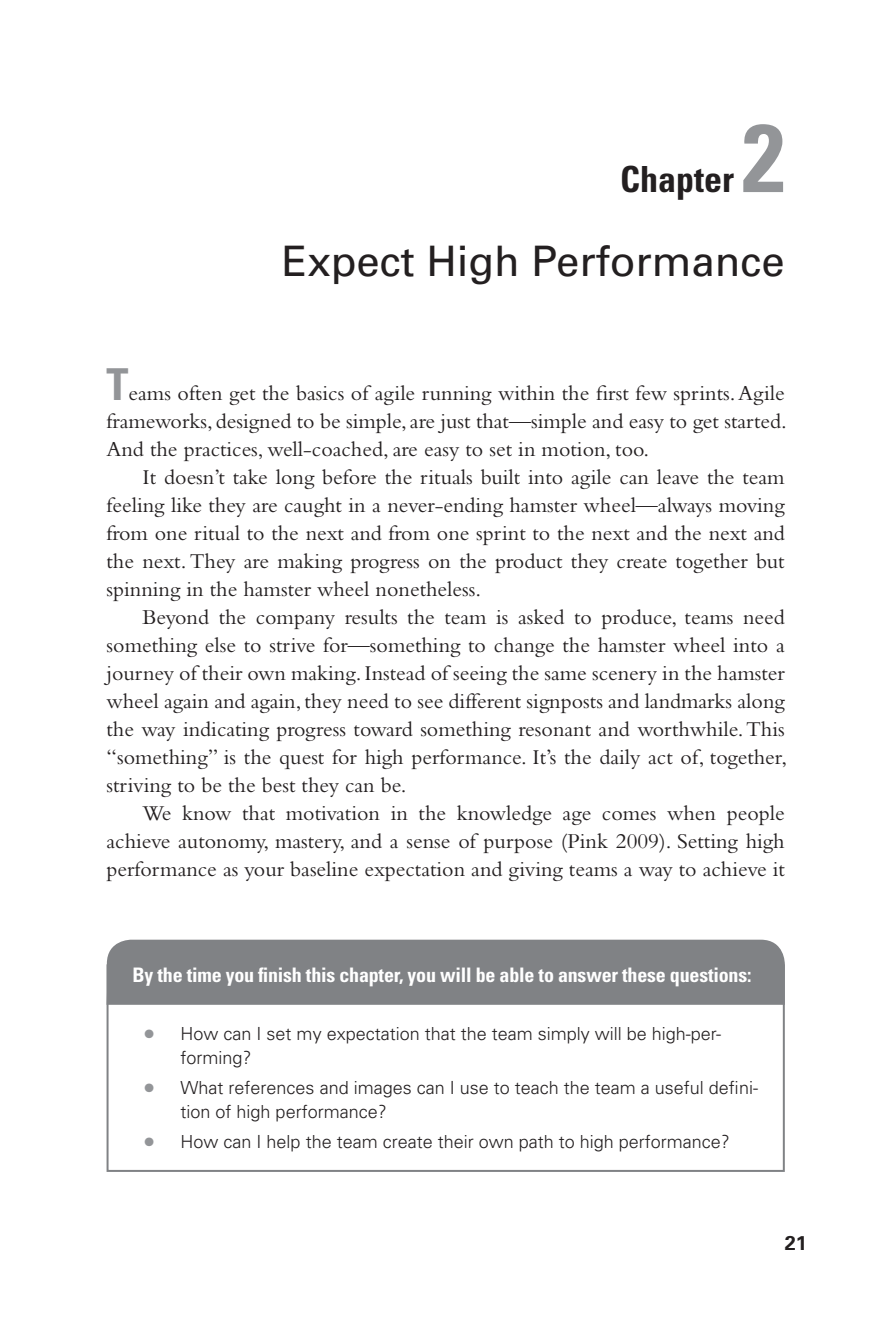
<style>
.page{position:relative;width:891px;height:1323px;background:#fff}
.page>*{position:absolute;margin:0;border:0;box-sizing:border-box;transform-origin:0 0}
.t1{font:700 condensed 96px "Univers";color:#939598}
.t2{font:42px "Univers";color:#231f20}
.t3{font:700 condensed 36px "Univers";color:#231f20}
.t4{font:22px/28px "Bembo";color:#231f20;text-align:justify}
.t5{font:700 condensed 20px "Univers";letter-spacing:-.01em;color:#fff}
.t6{font:700 20px "Univers";color:#231f20}
.t7{font:300 18px/24px "Univers";color:#231f20}
.s1{font-family:"Univers";font-weight:700;font-stretch:condensed;font-size:44px;color:#939598}
.s2{color:#939598}
</style>
<div class="page">
<div style="left:107px;top:939px;width:678px;height:66px;background:#808285"></div>
<div style="left:107px;top:964px;width:678px;height:208px;border:2px solid #808285"></div>
<h3 class="t3" style="left:620px;top:157px;width:116px">Chapter</h3>
<h1 class="t1" style="left:742px;top:99px;width:44px">2</h1>
<h2 class="t2" style="left:282px;top:235px;width:504px">Expect High Performance</h2>
<p class="t4" style="left:107px;top:379px;width:682px"><span class="s1">T</span>eams often get the basics of agile running within the first few sprints. Agile frameworks, designed to be simple, are just that—simple and easy to get started.<br>And the practices, well-coached, are easy to set in motion, too.</p>
<p class="t4" style="left:107px;top:463px;width:680px;text-indent:36px">It doesn’t take long before the rituals built into agile can leave the team feeling like they are caught in a never-ending hamster wheel—always moving from one ritual to the next and from one sprint to the next and the next and the next. They are making progress on the product they create together but spinning in the hamster wheel nonetheless.</p>
<p class="t4" style="left:107px;top:603px;width:682px;text-indent:36px">Beyond the company results the team is asked to produce, teams need something else to strive for—something to change the hamster wheel into a journey of their own making. Instead of seeing the same scenery in the hamster wheel again and again, they need to see different signposts and landmarks along the way indicating progress toward something resonant and worthwhile. This “something” is the quest for high performance. It’s the daily act of, together, striving to be the best they can be.</p>
<p class="t4" style="left:107px;top:799px;width:680px;text-indent:36px">We know that motivation in the knowledge age comes when people achieve autonomy, mastery, and a sense of purpose (Pink 2009). Setting high performance as your baseline expectation and giving teams a way to achieve it</p>
<p class="t5" style="left:133px;top:962px;width:620px">By the time you finish this chapter, you will be able to answer these questions:</p>
<p class="t7" style="left:181px;top:1021px;width:542px;text-indent:-36px"><span class="s2">●</span> How can I set my expectation that the team simply will be high-per&shy;forming?</p>
<p class="t7" style="left:181px;top:1075px;width:579px;text-indent:-36px"><span class="s2">●</span> What references and images can I use to teach the team a useful defini&shy;tion of high performance?</p>
<p class="t7" style="left:145px;top:1129px;width:587px"><span class="s2">●</span> How can I help the team create their own path to high performance?</p>
<p class="t6" style="left:785px;top:1230px;width:24px">21</p>
</div>
